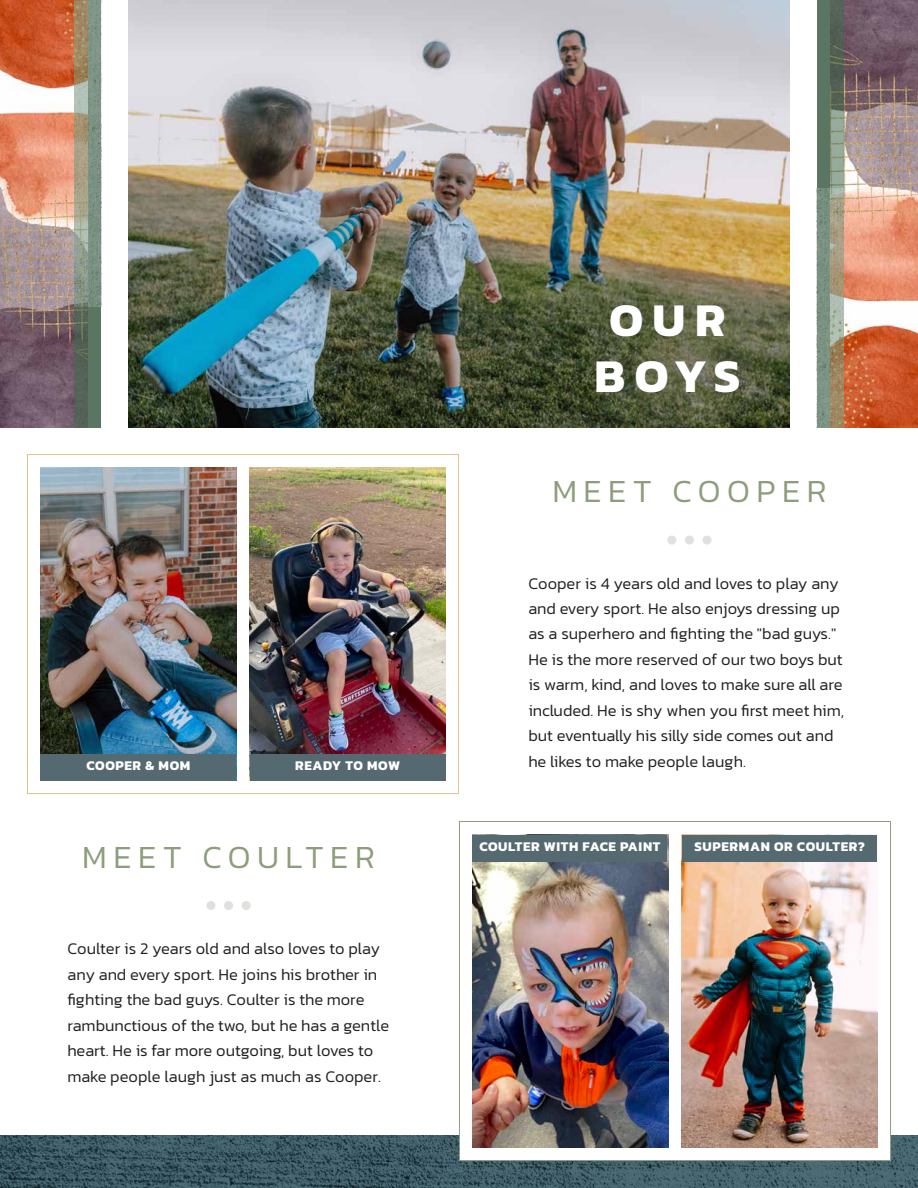
<style>
.page{position:relative;width:918px;height:1188px;background:#fff}
.page>*{position:absolute;margin:0;border:0;box-sizing:border-box;transform-origin:0 0}
.t1{font:700 47.7px/56.1px "Kanit";letter-spacing:.2em;color:#fff;text-align:center}
.t2{font:300 32.85px "Kanit";letter-spacing:.2em;color:#8c9e7b}
.t3{font:300 16.5px/25.5px "Kanit";color:#231f20}
.t4{font:700 13.5px "Kanit";letter-spacing:.05em;color:#fff}
</style>
<div class="page">
<img style="left:0;top:1136px;width:918px;height:52px">
<img style="left:128px;top:0;width:662px;height:427px">
<div style="left:74px;top:0;width:27px;height:427px;background:#5b7563"></div>
<img style="left:88px;top:0;width:13px;height:306px">
<div style="left:817px;top:0;width:27px;height:427px;background:#5b7563"></div>
<img style="left:817px;top:189px;width:13px;height:238px">
<img style="left:0;top:0;width:88px;height:427px">
<img style="left:830px;top:0;width:88px;height:427px">
<div style="left:27px;top:454px;width:432px;height:340px;border:1px solid #e3c08d"></div>
<div style="left:459px;top:821px;width:432px;height:340px;background:#fff;border:1px solid #8c9e7b"></div>
<img style="left:40px;top:468px;width:196px;height:286px">
<img style="left:250px;top:468px;width:196px;height:286px">
<img style="left:472px;top:835px;width:196px;height:313px">
<img style="left:682px;top:862px;width:196px;height:286px">
<div style="left:685px;top:536px;width:9px;height:9px;background:#dfe1dd;border-radius:50%"></div>
<div style="left:667px;top:536px;width:9px;height:9px;background:#dfe1dd;border-radius:50%"></div>
<div style="left:703px;top:536px;width:9px;height:9px;background:#dfe1dd;border-radius:50%"></div>
<div style="left:224px;top:901px;width:9px;height:9px;background:#dfe1dd;border-radius:50%"></div>
<div style="left:206px;top:901px;width:9px;height:9px;background:#dfe1dd;border-radius:50%"></div>
<div style="left:242px;top:901px;width:9px;height:9px;background:#dfe1dd;border-radius:50%"></div>
<div style="left:40px;top:754px;width:196px;height:27px;background:#556970"></div>
<div style="left:250px;top:754px;width:196px;height:27px;background:#556970"></div>
<div style="left:472px;top:835px;width:195px;height:27px;background:#556970"></div>
<div style="left:682px;top:835px;width:195px;height:27px;background:#556970"></div>
<p class="t4" style="left:86px;top:755px;width:106px">COOPER &amp; MOM</p>
<p class="t4" style="left:295px;top:755px;width:106px">READY TO MOW</p>
<h2 class="t2" style="left:82px;top:834px;width:294px">MEET COULTER</h2>
<p class="t3" style="left:68px;top:936px;width:323px">Coulter is 2 years old and also loves to play any and every sport. He joins his brother in fighting the bad guys. Coulter is the more rambunctious of the two, but he has a gentle heart. He is far more outgoing, but loves to make people laugh just as much as Cooper.</p>
<h1 class="t1" style="left:594px;top:290px;width:148px">OUR<br>BOYS</h1>
<h2 class="t2" style="left:552px;top:468px;width:276px">MEET COOPER</h2>
<p class="t3" style="left:528px;top:570px;width:317px">Cooper is 4 years old and loves to play any and every sport. He also enjoys dressing up as a superhero and fighting the "bad guys." He is the more reserved of our two boys but is warm, kind, and loves to make sure all are included. He is shy when you first meet him, but eventually his silly side comes out and he likes to make people laugh.</p>
<p class="t4" style="left:479px;top:836px;width:183px">COULTER WITH FACE PAINT</p>
<p class="t4" style="left:694px;top:836px;width:172px">SUPERMAN OR COULTER?</p>
</div>
